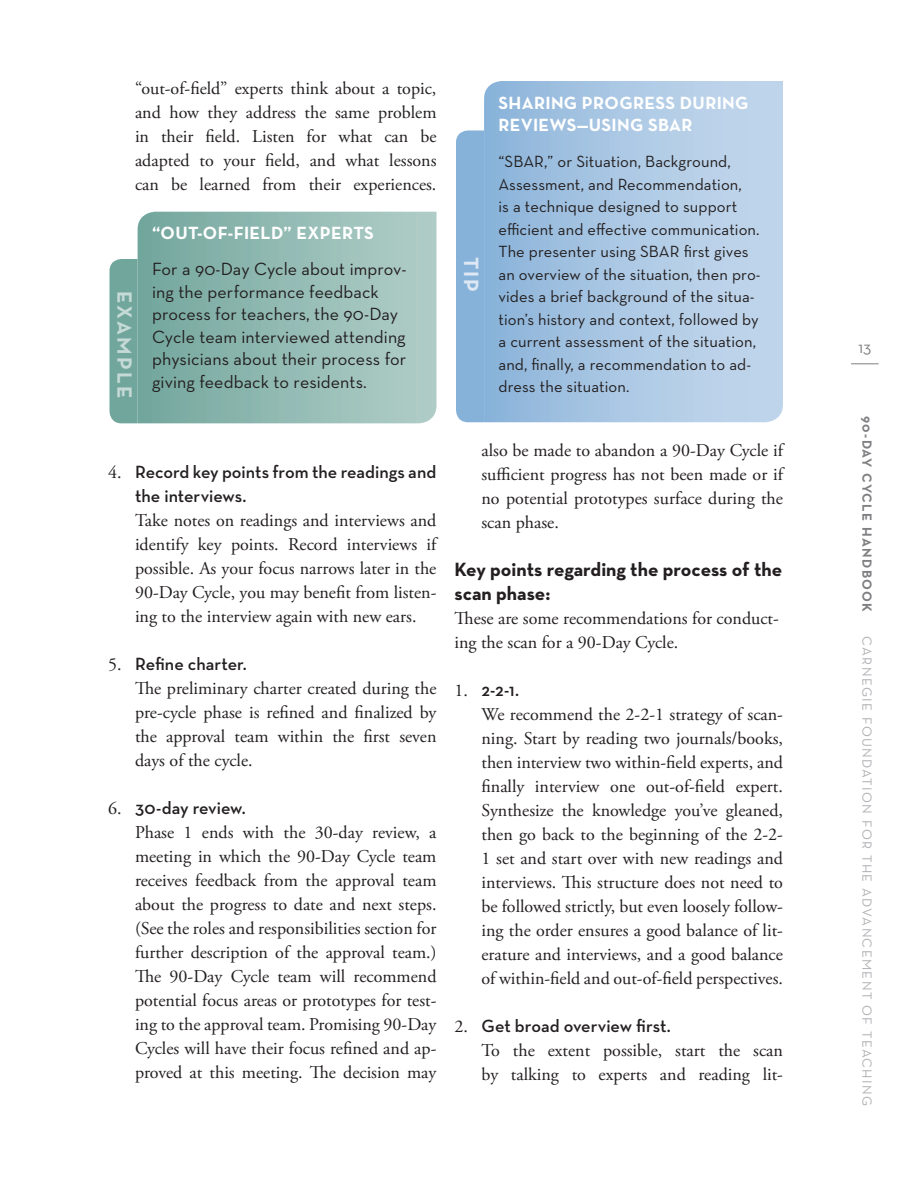
<style>
.page{position:relative;width:918px;height:1188px;background:#fff}
.page>*{position:absolute;margin:0;border:0;box-sizing:border-box;transform-origin:0 0}
.neutra_tip_text{font:700 21px "Neutra Text";letter-spacing:.1em;color:#c5dad6}
.neutra_tip_text-2{font:700 21px "Neutra Text";color:#dde8f4}
.neutra_bold_level2{font:700 19.5px/24px "Neutra Text";color:#231f20}
.bullet_text{font:18px/24px "Adobe Garamond Pro";color:#231f20;text-align:justify}
.neutra_tip_text-3{font:18px/22.5px "Neutra Text";letter-spacing:.005em;color:#231f20}
.bullet_text-2{font:600 18px/24px "Neutra Text";color:#231f20}
.serif_text_no_indent{font:18px/24px "Adobe Garamond Pro";color:#231f20}
.neutra_tip_head{font:700 18px/22.5px "Neutra Text";letter-spacing:.02em;color:#fff}
.neutra_tip_text-4{font:16.5px/22.5px "Neutra Text";letter-spacing:.005em;color:#231f20}
.t1{font:16.5px "Neutra Text";color:#808083}
.t2{font:13.5px "Neutra Text";letter-spacing:.1em;color:#b0afb3}
.t3{font:700 13.5px "Neutra Text";letter-spacing:.1em;color:#808083}
.s1{font-family:"Adobe Garamond Pro";font-weight:400}
</style>
<div class="page">
<svg style="left:851px;top:364px;width:28px;height:1px"></svg>
<svg style="left:484px;top:81px;width:299px;height:341px;background:#aac7e3"></svg>
<div style="left:456px;top:130px;width:28px;height:292px;background:#86b2d9"></div>
<svg style="left:138px;top:212px;width:298px;height:211px;background:#92bab3"></svg>
<div style="left:110px;top:259px;width:28px;height:164px;background:#71a69c"></div>
<p class="bullet_text" style="left:135px;top:77px;width:303px">“out-of-field” experts think about a topic, and how they address the same problem in their field. Listen for what can be adapted to your field, and what lessons can be learned from their experiences.</p>
<p class="neutra_tip_text" style="left:138px;top:291px;width:109px;rotate:90deg">EXAMPLE</p>
<p class="neutra_tip_head" style="left:152px;top:221px;width:223px">“OUT-OF-FIELD” EXPERTS</p>
<p class="neutra_tip_text-3" style="left:152px;top:258px;width:256px">For a 90-Day Cycle about improv&shy;ing the performance feedback process for teachers, the 90-Day<br>Cycle team interviewed attending physicians about their process for giving feedback to residents.</p>
<p class="neutra_tip_text-2" style="left:484px;top:257px;width:37px;rotate:90deg">TIP</p>
<p class="neutra_tip_head" style="left:499px;top:91px;width:252px">SHARING PROGRESS DURING<br>REVIEWS—USING SBAR</p>
<p class="neutra_tip_text-4" style="left:499px;top:150px;width:264px">“SBAR,” or Situation, Background, Assessment, and Recommendation,<br>is a technique designed to support efficient and effective communication.<br>The presenter using SBAR first gives an overview of the situation, then pro&shy;vides a brief background of the situa&shy;tion’s history and context, followed by a current assessment of the situation, and, finally, a recommendation to ad&shy;dress the situation.</p>
<p class="bullet_text-2" style="left:135px;top:460px;width:303px;text-indent:-27px"><span class="s1">4.</span> Record key points from the readings and the interviews.</p>
<p class="bullet_text" style="left:135px;top:509px;width:303px">Take notes on readings and interviews and identify key points. Record interviews if possible. As your focus narrows later in the 90-Day Cycle, you may benefit from listen&shy;ing to the interview again with new ears.</p>
<p class="bullet_text-2" style="left:108px;top:652px;width:140px"><span class="s1">5.</span> Refine charter.</p>
<p class="bullet_text" style="left:135px;top:677px;width:303px">The preliminary charter created during the pre-cycle phase is refined and finalized by the approval team within the first seven days of the cycle.</p>
<p class="bullet_text-2" style="left:108px;top:796px;width:139px"><span class="s1">6.</span> 30-day review.</p>
<p class="bullet_text" style="left:135px;top:821px;width:303px">Phase 1 ends with the 30-day review, a meeting in which the 90-Day Cycle team receives feedback from the approval team about the progress to date and next steps. (See the roles and responsibilities section for further description of the approval team.)<br>The 90-Day Cycle team will recommend potential focus areas or prototypes for test&shy;ing to the approval team. Promising 90-Day Cycles will have their focus refined and ap&shy;proved at this meeting. The decision may</p>
<p class="bullet_text" style="left:482px;top:439px;width:303px">also be made to abandon a 90-Day Cycle if sufficient progress has not been made or if no potential prototypes surface during the scan phase.</p>
<p class="neutra_bold_level2" style="left:454px;top:557px;width:329px">Key points regarding the process of the scan phase:</p>
<p class="serif_text_no_indent" style="left:454px;top:607px;width:326px">These are some recommendations for conduct&shy;ing the scan for a 90-Day Cycle.</p>
<p class="bullet_text-2" style="left:454px;top:677px;width:66px"><span class="s1">1.</span> 2-2-1.</p>
<p class="bullet_text" style="left:482px;top:703px;width:303px">We recommend the 2-2-1 strategy of scan&shy;ning. Start by reading two journals/books, then interview two within-field experts, and finally interview one out-of-field expert.<br>Synthesize the knowledge you’ve gleaned, then go back to the beginning of the 2-2- 1 set and start over with new readings and interviews. This structure does not need to be followed strictly, but even loosely follow&shy;ing the order ensures a good balance of lit&shy;erature and interviews, and a good balance of within-field and out-of-field perspectives.</p>
<p class="bullet_text-2" style="left:454px;top:1013px;width:218px"><span class="s1">2.</span> Get broad overview first.</p>
<p class="bullet_text" style="left:482px;top:1039px;width:303px">To the extent possible, start the scan by talking to experts and reading lit-</p>
<p class="t1" style="left:858px;top:337px;width:14px">13</p>
<p class="t3" style="left:876px;top:416px;width:198px;rotate:90deg">90-DAY CYCLE HANDBOOK</p>
<p class="t2" style="left:875px;top:636px;width:471px;rotate:90deg">CARNEGIE FOUNDATION FOR THE ADVANCEMENT OF TEACHING</p>
</div>
